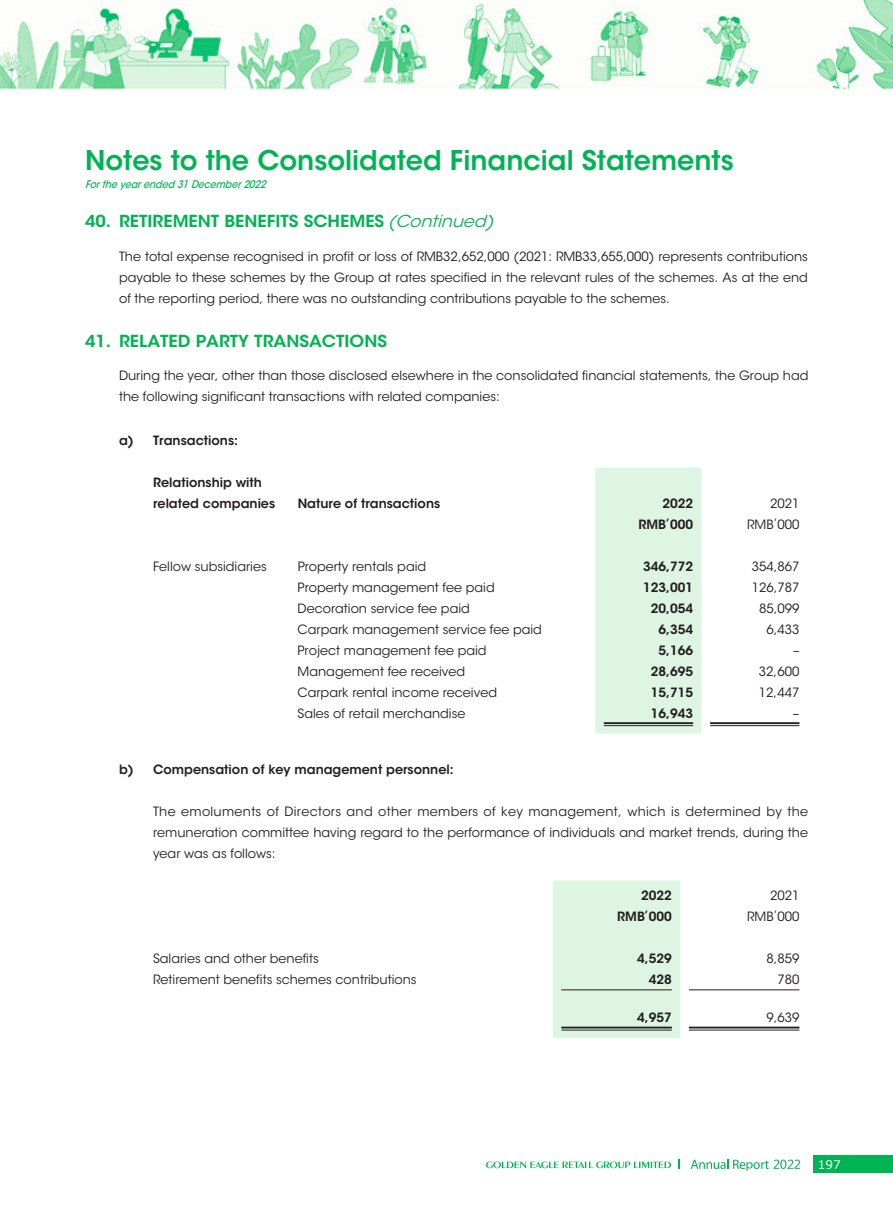
<style>
.page{position:relative;width:893px;height:1212px;background:#fff}
.page>*{position:absolute;margin:0;border:0;box-sizing:border-box;transform-origin:0 0}
.t1{font:600 27px "ITC Avant Garde Std";color:#00b353}
.t2{font:600 16.5px "ITC Avant Garde Std";color:#00b353;scale:1.05 1}
.t3{font:12.75px/21px "ITC Avant Garde Std";color:#231f20;text-align:justify}
.t4{font:600 12.75px/21px "ITC Avant Garde Std";color:#231f20}
.t5{font:12px "Verdana";color:#fff}
.t6{font:italic 500 10.5px "ITC Avant Garde Std";color:#00b353;scale:.9 1}
.s1{font-weight:400;font-style:italic}
</style>
<div class="page">
<img style="left:0;top:0;width:893px;height:1171px">
<div style="left:813px;top:1155px;width:80px;height:18px;background:#00b353"></div>
<svg style="left:486px;top:1161px;width:185px;height:7px"></svg>
<svg style="left:691px;top:1159px;width:109px;height:11px"></svg>
<div style="left:595px;top:467px;width:107px;height:267px;background:#dff5e4"></div>
<hr style="left:604px;top:722px;width:89px;height:2px;background:#231f20">
<hr style="left:604px;top:725px;width:89px;height:1px;background:#231f20">
<hr style="left:710px;top:722px;width:89px;height:2px;background:#231f20">
<hr style="left:710px;top:725px;width:89px;height:1px;background:#231f20">
<div style="left:553px;top:880px;width:127px;height:158px;background:#dff5e4"></div>
<hr style="left:561px;top:989px;width:111px;height:1px;background:#231f20">
<hr style="left:689px;top:989px;width:110px;height:1px;background:#231f20">
<hr style="left:561px;top:1026px;width:111px;height:2px;background:#231f20">
<hr style="left:561px;top:1030px;width:111px;height:1px;background:#231f20">
<hr style="left:689px;top:1026px;width:110px;height:2px;background:#231f20">
<hr style="left:689px;top:1030px;width:110px;height:1px;background:#231f20">
<h1 class="t1" style="left:85px;top:143px;width:650px">Notes to the Consolidated Financial Statements</h1>
<p class="t6" style="left:85px;top:177px;width:206px">Fortheyearended31December2022</p>
<p class="t2" style="left:85px;top:211px;width:396px">40. RETIREMENT BENEFITS SCHEMES <span class="s1">(Continued)</span></p>
<p class="t3" style="left:119px;top:246px;width:690px">The total expense recognised in profit or loss of RMB32,652,000 (2021: RMB33,655,000) represents contributions payable to these schemes by the Group at rates specified in the relevant rules of the schemes. As at the end of the reporting period, there was no outstanding contributions payable to the schemes.</p>
<p class="t2" style="left:85px;top:330px;width:289px">41. RELATED PARTY TRANSACTIONS</p>
<p class="t3" style="left:119px;top:365px;width:691px">During the year, other than those disclosed elsewhere in the consolidated financial statements, the Group had the following significant transactions with related companies:</p>
<p class="t4" style="left:119px;top:430px;width:120px">a) Transactions:</p>
<p class="t4" style="left:153px;top:472px;width:124px">Relationship with related companies</p>
<p class="t4" style="left:298px;top:493px;width:144px">Nature of transactions</p>
<p class="t4" style="left:662px;top:493px;width:32px">2022</p>
<p class="t3" style="left:770px;top:493px;width:31px">2021</p>
<p class="t4" style="left:639px;top:514px;width:56px">RMB’000</p>
<p class="t3" style="left:747px;top:514px;width:54px">RMB’000</p>
<p class="t3" style="left:153px;top:556px;width:115px">Fellow subsidiaries</p>
<p class="t3" style="left:298px;top:556px;width:130px">Property rentals paid</p>
<p class="t4" style="left:643px;top:556px;width:51px">346,772</p>
<p class="t3" style="left:752px;top:556px;width:49px">354,867</p>
<p class="t3" style="left:298px;top:577px;width:199px">Property management fee paid</p>
<p class="t4" style="left:643px;top:577px;width:51px">123,001</p>
<p class="t3" style="left:752px;top:577px;width:49px">126,787</p>
<p class="t3" style="left:298px;top:598px;width:174px">Decoration service fee paid</p>
<p class="t4" style="left:651px;top:598px;width:44px">20,054</p>
<p class="t3" style="left:759px;top:598px;width:42px">85,099</p>
<p class="t3" style="left:298px;top:619px;width:246px">Carpark management service fee paid</p>
<p class="t4" style="left:658px;top:619px;width:36px">6,354</p>
<p class="t3" style="left:766px;top:619px;width:35px">6,433</p>
<p class="t3" style="left:298px;top:640px;width:191px">Project management fee paid</p>
<p class="t4" style="left:658px;top:640px;width:36px">5,166</p>
<p class="t3" style="left:793px;top:640px;width:8px">–</p>
<p class="t3" style="left:298px;top:661px;width:169px">Management fee received</p>
<p class="t4" style="left:651px;top:661px;width:44px">28,695</p>
<p class="t3" style="left:759px;top:661px;width:42px">32,600</p>
<p class="t3" style="left:298px;top:682px;width:201px">Carpark rental income received</p>
<p class="t4" style="left:651px;top:682px;width:44px">15,715</p>
<p class="t3" style="left:759px;top:682px;width:42px">12,447</p>
<p class="t3" style="left:298px;top:703px;width:169px">Sales of retail merchandise</p>
<p class="t4" style="left:651px;top:703px;width:44px">16,943</p>
<p class="t3" style="left:793px;top:703px;width:8px">–</p>
<p class="t4" style="left:119px;top:759px;width:336px">b) Compensation of key management personnel:</p>
<p class="t3" style="left:153px;top:801px;width:656px">The emoluments of Directors and other members of key management, which is determined by the remuneration committee having regard to the performance of individuals and market trends, during the year was as follows:</p>
<p class="t4" style="left:641px;top:885px;width:32px">2022</p>
<p class="t3" style="left:770px;top:885px;width:31px">2021</p>
<p class="t4" style="left:617px;top:906px;width:56px">RMB’000</p>
<p class="t3" style="left:747px;top:906px;width:54px">RMB’000</p>
<p class="t3" style="left:153px;top:948px;width:167px">Salaries and other benefits</p>
<p class="t4" style="left:637px;top:948px;width:36px">4,529</p>
<p class="t3" style="left:766px;top:948px;width:35px">8,859</p>
<p class="t3" style="left:153px;top:969px;width:265px">Retirement benefits schemes contributions</p>
<p class="t4" style="left:649px;top:969px;width:25px">428</p>
<p class="t3" style="left:777px;top:969px;width:24px">780</p>
<p class="t4" style="left:637px;top:1007px;width:36px">4,957</p>
<p class="t3" style="left:766px;top:1007px;width:35px">9,639</p>
<p class="t5" style="left:818px;top:1156px;width:24px">197</p>
</div>
